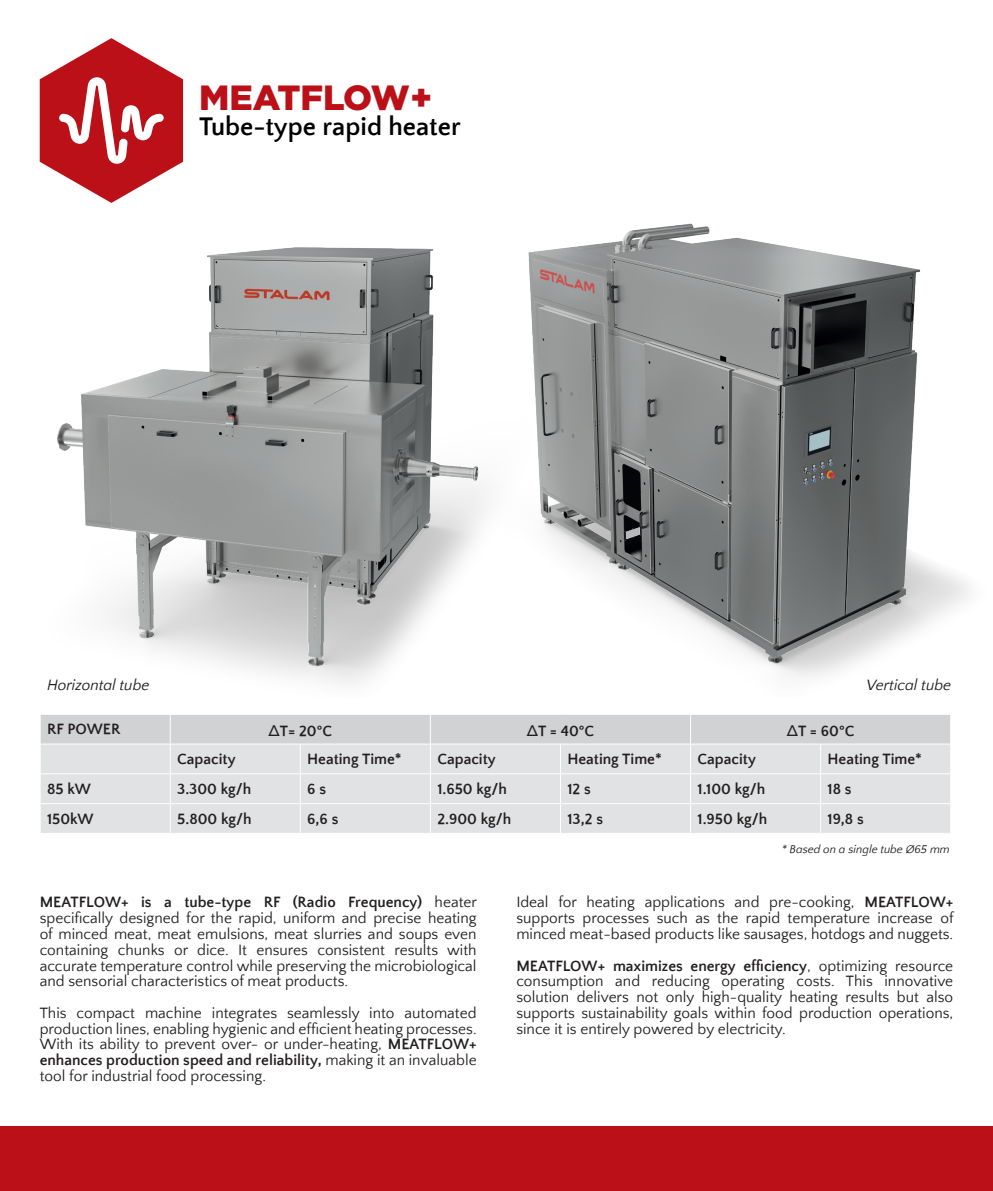
<style>
.page{position:relative;width:993px;height:1191px;background:#fff}
.page>*{position:absolute;margin:0;border:0;box-sizing:border-box;transform-origin:0 0}
.t1{font:900 35px "Gotham HTF";color:#bb1018}
.t2{font:700 26.25px "Quattrocento Sans";color:#000}
.t3{font:15.4px/15.8px "Quattrocento Sans";color:#231f20;text-align:justify}
.t4{font:700 15.4px "Quattrocento Sans";color:#231f20}
.t5{font:italic 15.4px "Quattrocento Sans";color:#231f20}
.t6{font:italic 11.55px "Quattrocento Sans";color:#231f20}
.s1{font-family:"Montserrat";font-weight:500}
.s2{font-weight:700}
</style>
<div class="page">
<div style="left:0;top:1126px;width:992px;height:65px;background:#bb1018"></div>
<img style="left:640px;top:223px;width:330px;height:455px">
<img style="left:57px;top:229px;width:583px;height:455px">
<svg style="left:40px;top:714px;width:910px;height:119px;background:#dedfe1"></svg>
<svg style="left:40px;top:38px;width:143px;height:165px"></svg>
<p class="t1" style="left:199px;top:77px;width:235px">MEATFLOW+</p>
<p class="t2" style="left:199px;top:113px;width:263px">Tube-type rapid heater</p>
<p class="t5" style="left:47px;top:677px;width:104px">Horizontal tube</p>
<p class="t5" style="left:866px;top:677px;width:86px">Vertical tube</p>
<p class="t4" style="left:47px;top:721px;width:75px">RF POWER</p>
<p class="t4" style="left:268px;top:723px;width:65px"><span class="s1">Δ</span>T= 20°C</p>
<p class="t4" style="left:526px;top:723px;width:69px"><span class="s1">Δ</span>T = 40°C</p>
<p class="t4" style="left:786px;top:723px;width:69px"><span class="s1">Δ</span>T = 60°C</p>
<p class="t4" style="left:177px;top:751px;width:60px">Capacity</p>
<p class="t4" style="left:307px;top:751px;width:96px">Heating Time*</p>
<p class="t4" style="left:437px;top:751px;width:60px">Capacity</p>
<p class="t4" style="left:567px;top:751px;width:96px">Heating Time*</p>
<p class="t4" style="left:697px;top:751px;width:60px">Capacity</p>
<p class="t4" style="left:827px;top:751px;width:96px">Heating Time*</p>
<p class="t4" style="left:47px;top:781px;width:45px">85 kW</p>
<p class="t4" style="left:177px;top:781px;width:76px">3.300 kg/h</p>
<p class="t4" style="left:307px;top:781px;width:20px">6 s</p>
<p class="t4" style="left:437px;top:781px;width:71px">1.650 kg/h</p>
<p class="t4" style="left:567px;top:781px;width:25px">12 s</p>
<p class="t4" style="left:697px;top:781px;width:69px">1.100 kg/h</p>
<p class="t4" style="left:827px;top:781px;width:25px">18 s</p>
<p class="t4" style="left:47px;top:810px;width:48px">150kW</p>
<p class="t4" style="left:177px;top:810px;width:76px">5.800 kg/h</p>
<p class="t4" style="left:307px;top:810px;width:33px">6,6 s</p>
<p class="t4" style="left:437px;top:810px;width:75px">2.900 kg/h</p>
<p class="t4" style="left:567px;top:810px;width:37px">13,2 s</p>
<p class="t4" style="left:697px;top:810px;width:71px">1.950 kg/h</p>
<p class="t4" style="left:827px;top:810px;width:38px">19,8 s</p>
<p class="t3" style="left:40px;top:895px;width:438px"><span class="s2">MEATFLOW+ is a tube-type RF (Radio Frequency)</span> heater specifically designed for the rapid, uniform and precise heating of minced meat, meat emulsions, meat slurries and soups even containing chunks or dice. It ensures consistent results with accurate temperature control while preserving the microbiological and sensorial characteristics of meat products.</p>
<p class="t3" style="left:40px;top:1005px;width:438px">This compact machine integrates seamlessly into automated production lines, enabling hygienic and efficient heating processes.<br>With its ability to prevent over- or under-heating, <span class="s2">MEATFLOW+ enhances production speed and reliability,</span> making it an invaluable tool for industrial food processing.</p>
<p class="t6" style="left:781px;top:843px;width:170px">* Based on a single tube Ø65 mm</p>
<p class="t3" style="left:516px;top:895px;width:438px">Ideal for heating applications and pre-cooking, <span class="s2">MEATFLOW+ </span>supports processes such as the rapid temperature increase of minced meat-based products like sausages, hotdogs and nuggets.</p>
<p class="t3" style="left:516px;top:958px;width:438px"><span class="s2">MEATFLOW+ maximizes energy efficiency</span>, optimizing resource consumption and reducing operating costs. This innovative solution delivers not only high-quality heating results but also supports sustainability goals within food production operations, since it is entirely powered by electricity.</p>
</div>
